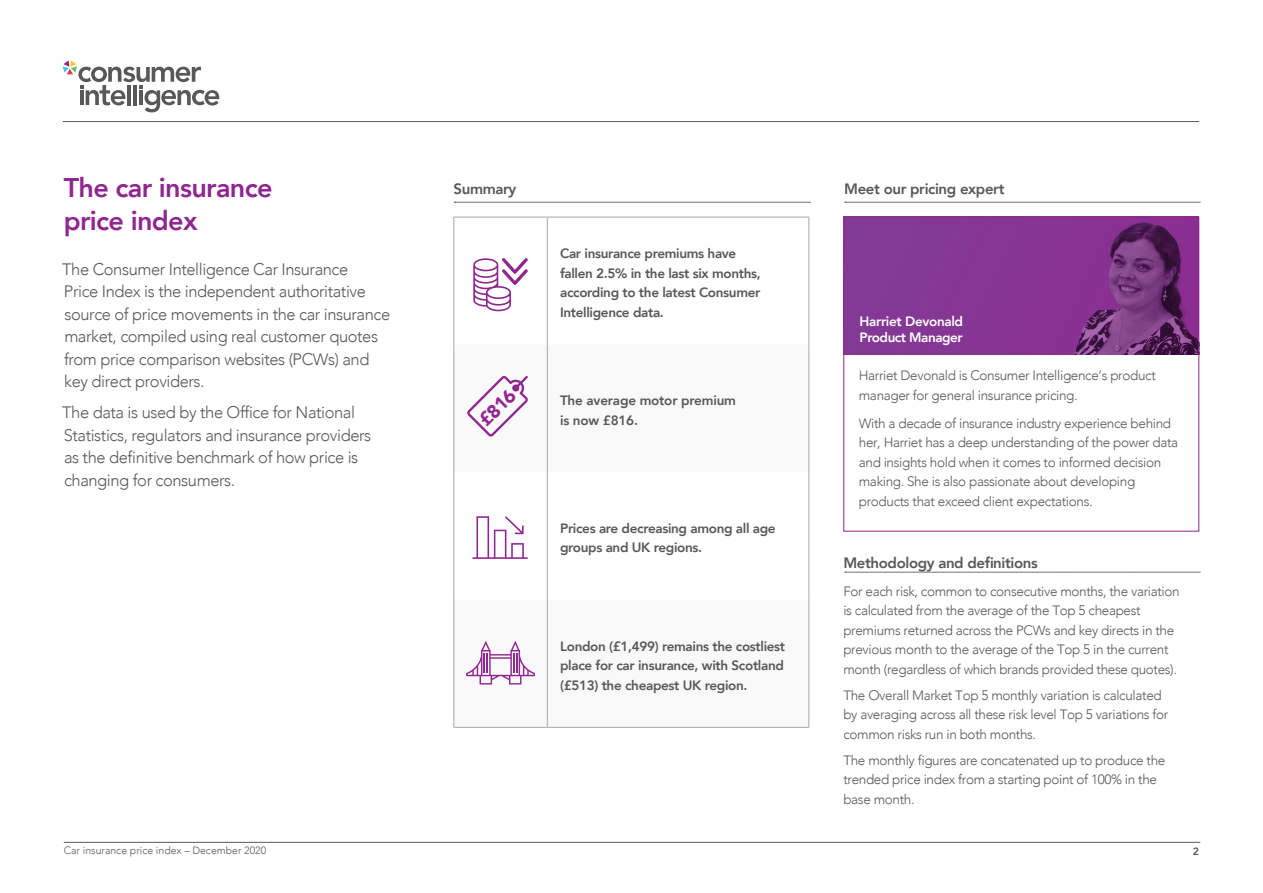
<style>
.page{position:relative;width:1263px;height:893px;background:#fff}
.page>*{position:absolute;margin:0;border:0;box-sizing:border-box;transform-origin:0 0}
.t1{font:800 27px/32.4px "Avenir";letter-spacing:-.025em;color:#90268f}
.t2{font:900 18.9px "Avenir";color:#90268f}
.t3{font:300 16.5px/22.5px "Avenir";letter-spacing:-.025em;color:#57585a}
.t4{font:800 15px "Avenir";letter-spacing:-.025em;color:#57585a}
.t5{font:300 13.5px/19.5px "Avenir";letter-spacing:-.025em;color:#57585a}
.t6{font:800 13.5px/19.5px "Avenir";letter-spacing:-.025em;color:#57585a}
.t7{font:800 13.5px/16.2px "Avenir";letter-spacing:-.025em;color:#fff}
.t8{font:300 10.5px "Avenir";color:#58595b}
.t9{font:800 10.5px "Avenir";color:#58595b}
</style>
<div class="page">
<div style="left:843px;top:217px;width:355px;height:137px;background:#853694"></div>
<img style="left:1075px;top:222px;width:122px;height:132px">
<div style="left:843px;top:217px;width:356px;height:315px;border:1px solid #90268f"></div>
<svg style="left:845px;top:202px;width:355px;height:1px"></svg>
<svg style="left:845px;top:572px;width:355px;height:1px"></svg>
<svg style="left:454px;top:202px;width:356px;height:1px"></svg>
<svg style="left:454px;top:345px;width:355px;height:382px"></svg>
<hr style="left:453px;top:345px;width:1px;height:127px;background:#a8a9ad">
<hr style="left:547px;top:345px;width:1px;height:127px;background:#a8a9ad">
<hr style="left:809px;top:345px;width:1px;height:127px;background:#a8a9ad">
<hr style="left:453px;top:600px;width:1px;height:127px;background:#a8a9ad">
<hr style="left:547px;top:600px;width:1px;height:127px;background:#a8a9ad">
<hr style="left:809px;top:600px;width:1px;height:127px;background:#a8a9ad">
<hr style="left:453px;top:472px;width:1px;height:128px;background:#a8a9ad">
<hr style="left:547px;top:472px;width:1px;height:128px;background:#a8a9ad">
<hr style="left:809px;top:472px;width:1px;height:128px;background:#a8a9ad">
<hr style="left:453px;top:217px;width:1px;height:128px;background:#a8a9ad">
<hr style="left:547px;top:217px;width:1px;height:128px;background:#a8a9ad">
<hr style="left:809px;top:217px;width:1px;height:128px;background:#a8a9ad">
<hr style="left:454px;top:217px;width:93px;height:1px;background:#a8a9ad">
<hr style="left:547px;top:217px;width:262px;height:1px;background:#a8a9ad">
<hr style="left:454px;top:727px;width:93px;height:1px;background:#a8a9ad">
<hr style="left:547px;top:727px;width:262px;height:1px;background:#a8a9ad">
<svg style="left:466px;top:641px;width:69px;height:43px"></svg>
<svg style="left:473px;top:258px;width:55px;height:53px"></svg>
<svg style="left:467px;top:376px;width:61px;height:61px"></svg>
<svg style="left:472px;top:516px;width:56px;height:43px"></svg>
<hr style="left:63px;top:121px;width:1136px;height:1px;background:#58595b">
<hr style="left:64px;top:842px;width:1136px;height:1px;background:#58595b">
<svg style="left:63px;top:60px;width:156px;height:52px"></svg>
<p class="t1" style="left:64px;top:172px;width:210px">The car insurance price index</p>
<p class="t3" style="left:62px;top:259px;width:329px">The Consumer Intelligence Car Insurance<br>Price Index is the independent authoritative source of price movements in the car insurance market, compiled using real customer quotes from price comparison websites (PCWs) and key direct providers.</p>
<p class="t3" style="left:62px;top:402px;width:310px">The data is used by the Office for National Statistics, regulators and insurance providers as the definitive benchmark of how price is changing for consumers.</p>
<p class="t4" style="left:454px;top:177px;width:64px">Summary</p>
<p class="t4" style="left:844px;top:177px;width:162px">Meet our pricing expert</p>
<p class="t2" style="left:471px;top:411px;width:45px;rotate:-45deg">£816</p>
<p class="t6" style="left:560px;top:244px;width:202px">Car insurance premiums have fallen 2.5% in the last six months, according to the latest Consumer<br>Intelligence data.</p>
<p class="t6" style="left:560px;top:391px;width:177px">The average motor premium is now £816.</p>
<p class="t6" style="left:560px;top:519px;width:217px">Prices are decreasing among all age groups and UK regions.</p>
<p class="t6" style="left:560px;top:636px;width:227px;text-align:justify">London (£1,499) remains the costliest place for car insurance, with Scotland (£513) the cheapest UK region.</p>
<p class="t7" style="left:859px;top:313px;width:105px">Harriet Devonald<br>Product Manager</p>
<p class="t5" style="left:859px;top:367px;width:298px">Harriet Devonald is Consumer Intelligence’s product manager for general insurance pricing.</p>
<p class="t5" style="left:859px;top:414px;width:321px">With a decade of insurance industry experience behind her, Harriet has a deep understanding of the power data and insights hold when it comes to informed decision making. She is also passionate about developing products that exceed client expectations.</p>
<p class="t4" style="left:843px;top:551px;width:196px">Methodology and definitions</p>
<p class="t5" style="left:843px;top:582px;width:338px">For each risk, common to consecutive months, the variation is calculated from the average of the Top 5 cheapest premiums returned across the PCWs and key directs in the previous month to the average of the Top 5 in the current month (regardless of which brands provided these quotes).</p>
<p class="t5" style="left:843px;top:686px;width:326px">The Overall Market Top 5 monthly variation is calculated by averaging across all these risk level Top 5 variations for common risks run in both months.</p>
<p class="t5" style="left:843px;top:751px;width:323px">The monthly figures are concatenated up to produce the trended price index from a starting point of 100% in the base month.</p>
<p class="t8" style="left:64px;top:846px;width:204px">Car insurance price index – December 2020</p>
<p class="t9" style="left:1193px;top:843px;width:8px">2</p>
</div>
